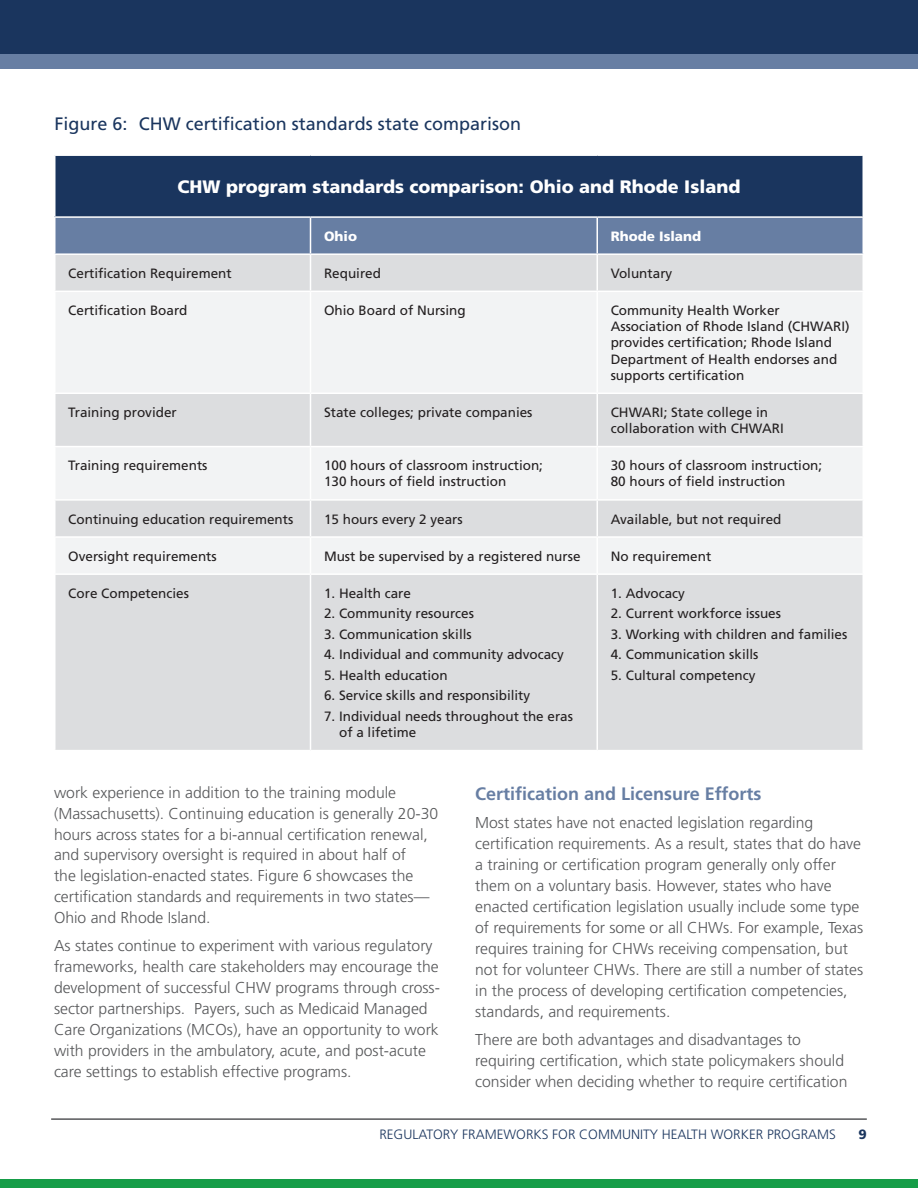
<style>
.page{position:relative;width:918px;height:1188px;background:#fff}
.page>*{position:absolute;margin:0;border:0;box-sizing:border-box;transform-origin:0 0}
.t1{font:18px "Frutiger LT Std";color:#1a355e}
.t2{font:900 18px "Frutiger LT Std";color:#fff}
.t3{font:700 18px "Frutiger LT Std";color:#677ea3}
.t4{font:300 15.75px/21px "Frutiger LT Std";color:#57585a}
.t5{font:13.5px/16.2px "Frutiger LT Std";color:#231f20}
.t6{font:300 13.5px "Frutiger LT Std";color:#1a355e}
.t7{font:900 13.5px "Frutiger LT Std";color:#fff}
.t8{font:900 13.5px "Frutiger LT Std";color:#1a355e}
</style>
<div class="page">
<div style="left:0;top:0;width:918px;height:1175px;background:#1a355e"></div>
<div style="left:0;top:54px;width:918px;height:179px;background:#677ea3"></div>
<div style="left:0;top:69px;width:918px;height:1119px;background:#fff"></div>
<div style="left:0;top:1180px;width:918px;height:8px;background:#169d48"></div>
<hr style="left:51px;top:1118px;width:816px;height:2px;background:#57585a">
<div style="left:55px;top:155px;width:808px;height:62px;background:#1a355e"></div>
<div style="left:56px;top:218px;width:806px;height:35px;background:#677ea3"></div>
<div style="left:56px;top:255px;width:806px;height:495px;background:#dcdddf"></div>
<svg style="left:56px;top:292px;width:806px;height:281px;fill:#f2f3f4"></svg>
<hr style="left:54px;top:154px;width:256px;height:2px;background:#fff">
<hr style="left:54px;top:156px;width:2px;height:60px;background:#fff">
<hr style="left:310px;top:154px;width:287px;height:2px;background:#fff">
<hr style="left:597px;top:154px;width:267px;height:2px;background:#fff">
<hr style="left:862px;top:156px;width:2px;height:60px;background:#fff">
<hr style="left:54px;top:216px;width:256px;height:2px;background:#fff">
<hr style="left:310px;top:216px;width:287px;height:2px;background:#fff">
<hr style="left:310px;top:218px;width:1px;height:35px;background:#fff">
<hr style="left:597px;top:216px;width:267px;height:2px;background:#fff">
<hr style="left:596px;top:218px;width:2px;height:35px;background:#fff">
<hr style="left:310px;top:255px;width:1px;height:36px;background:#fff">
<hr style="left:596px;top:255px;width:2px;height:36px;background:#fff">
<hr style="left:54px;top:291px;width:256px;height:1px;background:#fff">
<hr style="left:310px;top:291px;width:287px;height:1px;background:#fff">
<hr style="left:310px;top:292px;width:1px;height:101px;background:#fff">
<hr style="left:597px;top:291px;width:267px;height:1px;background:#fff">
<hr style="left:596px;top:292px;width:2px;height:101px;background:#fff">
<hr style="left:54px;top:393px;width:256px;height:1px;background:#fff">
<hr style="left:310px;top:393px;width:287px;height:1px;background:#fff">
<hr style="left:310px;top:394px;width:1px;height:52px;background:#fff">
<hr style="left:597px;top:393px;width:267px;height:1px;background:#fff">
<hr style="left:596px;top:394px;width:2px;height:52px;background:#fff">
<hr style="left:54px;top:446px;width:256px;height:1px;background:#fff">
<hr style="left:310px;top:446px;width:287px;height:1px;background:#fff">
<hr style="left:310px;top:447px;width:1px;height:52px;background:#fff">
<hr style="left:597px;top:446px;width:267px;height:1px;background:#fff">
<hr style="left:596px;top:447px;width:2px;height:52px;background:#fff">
<hr style="left:54px;top:499px;width:256px;height:2px;background:#fff">
<hr style="left:310px;top:499px;width:287px;height:2px;background:#fff">
<hr style="left:310px;top:501px;width:1px;height:35px;background:#fff">
<hr style="left:597px;top:499px;width:267px;height:2px;background:#fff">
<hr style="left:596px;top:501px;width:2px;height:35px;background:#fff">
<hr style="left:54px;top:536px;width:256px;height:2px;background:#fff">
<hr style="left:310px;top:536px;width:287px;height:2px;background:#fff">
<hr style="left:310px;top:538px;width:1px;height:35px;background:#fff">
<hr style="left:597px;top:536px;width:267px;height:2px;background:#fff">
<hr style="left:596px;top:538px;width:2px;height:35px;background:#fff">
<hr style="left:54px;top:573px;width:256px;height:2px;background:#fff">
<hr style="left:310px;top:573px;width:287px;height:2px;background:#fff">
<hr style="left:310px;top:575px;width:1px;height:175px;background:#fff">
<hr style="left:597px;top:573px;width:267px;height:2px;background:#fff">
<hr style="left:596px;top:575px;width:2px;height:175px;background:#fff">
<p class="t1" style="left:54px;top:113px;width:468px">Figure 6: CHW certification standards state comparison</p>
<p class="t2" style="left:178px;top:176px;width:564px">CHW program standards comparison: Ohio and Rhode Island</p>
<p class="t7" style="left:324px;top:228px;width:35px">Ohio</p>
<p class="t7" style="left:611px;top:228px;width:92px">Rhode Island</p>
<p class="t5" style="left:68px;top:265px;width:165px">Certification Requirement</p>
<p class="t5" style="left:324px;top:265px;width:59px">Required</p>
<p class="t5" style="left:611px;top:265px;width:63px">Voluntary</p>
<p class="t5" style="left:68px;top:302px;width:121px">Certification Board</p>
<p class="t5" style="left:324px;top:302px;width:143px">Ohio Board of Nursing</p>
<p class="t5" style="left:611px;top:302px;width:241px">Community Health Worker<br>Association of Rhode Island (CHWARI) provides certification; Rhode Island<br>Department of Health endorses and supports certification</p>
<p class="t5" style="left:68px;top:404px;width:110px">Training provider</p>
<p class="t5" style="left:324px;top:404px;width:210px">State colleges; private companies</p>
<p class="t5" style="left:611px;top:404px;width:175px">CHWARI; State college in collaboration with CHWARI</p>
<p class="t5" style="left:68px;top:457px;width:141px">Training requirements</p>
<p class="t5" style="left:324px;top:457px;width:221px">100 hours of classroom instruction;<br>130 hours of field instruction</p>
<p class="t5" style="left:611px;top:457px;width:213px">30 hours of classroom instruction;<br>80 hours of field instruction</p>
<p class="t5" style="left:68px;top:511px;width:227px">Continuing education requirements</p>
<p class="t5" style="left:324px;top:511px;width:140px">15 hours every 2 years</p>
<p class="t5" style="left:611px;top:511px;width:172px">Available, but not required</p>
<p class="t5" style="left:68px;top:548px;width:150px">Oversight requirements</p>
<p class="t5" style="left:324px;top:548px;width:258px">Must be supervised by a registered nurse</p>
<p class="t5" style="left:611px;top:548px;width:102px">No requirement</p>
<p class="t5" style="left:68px;top:585px;width:122px">Core Competencies</p>
<p class="t5" style="left:324px;top:585px;width:89px">1. Health care</p>
<p class="t5" style="left:324px;top:606px;width:152px">2. Community resources</p>
<p class="t5" style="left:324px;top:626px;width:149px">3. Communication skills</p>
<p class="t5" style="left:324px;top:647px;width:242px">4. Individual and community advocacy</p>
<p class="t5" style="left:324px;top:667px;width:125px">5. Health education</p>
<p class="t5" style="left:324px;top:688px;width:208px">6. Service skills and responsibility</p>
<p class="t5" style="left:339px;top:708px;width:235px;text-indent:-15px">7. Individual needs throughout the eras of a lifetime</p>
<p class="t5" style="left:611px;top:585px;width:76px">1. Advocacy</p>
<p class="t5" style="left:611px;top:606px;width:172px">2. Current workforce issues</p>
<p class="t5" style="left:611px;top:626px;width:238px">3. Working with children and families</p>
<p class="t5" style="left:611px;top:647px;width:149px">4. Communication skills</p>
<p class="t5" style="left:611px;top:667px;width:146px">5. Cultural competency</p>
<p class="t4" style="left:54px;top:782px;width:386px">work experience in addition to the training module (Massachusetts). Continuing education is generally 20-30 hours across states for a bi-annual certification renewal, and supervisory oversight is required in about half of<br>the legislation-enacted states. Figure 6 showcases the certification standards and requirements in two states— Ohio and Rhode Island.</p>
<p class="t4" style="left:54px;top:936px;width:387px">As states continue to experiment with various regulatory frameworks, health care stakeholders may encourage the development of successful CHW programs through cross&shy;sector partnerships. Payers, such as Medicaid Managed Care Organizations (MCOs), have an opportunity to work with providers in the ambulatory, acute, and post-acute care settings to establish effective programs.</p>
<p class="t3" style="left:475px;top:783px;width:288px">Certification and Licensure Efforts</p>
<p class="t4" style="left:475px;top:812px;width:389px">Most states have not enacted legislation regarding certification requirements. As a result, states that do have a training or certification program generally only offer them on a voluntary basis. However, states who have enacted certification legislation usually include some type of requirements for some or all CHWs. For example, Texas requires training for CHWs receiving compensation, but not for volunteer CHWs. There are still a number of states in the process of developing certification competencies, standards, and requirements.</p>
<p class="t4" style="left:475px;top:1029px;width:374px">There are both advantages and disadvantages to requiring certification, which state policymakers should consider when deciding whether to require certification</p>
<p class="t6" style="left:379px;top:1127px;width:458px">REGULATORY FRAMEWORKS FOR COMMUNITY HEALTH WORKER PROGRAMS</p>
<p class="t8" style="left:859px;top:1126px;width:10px">9</p>
</div>
